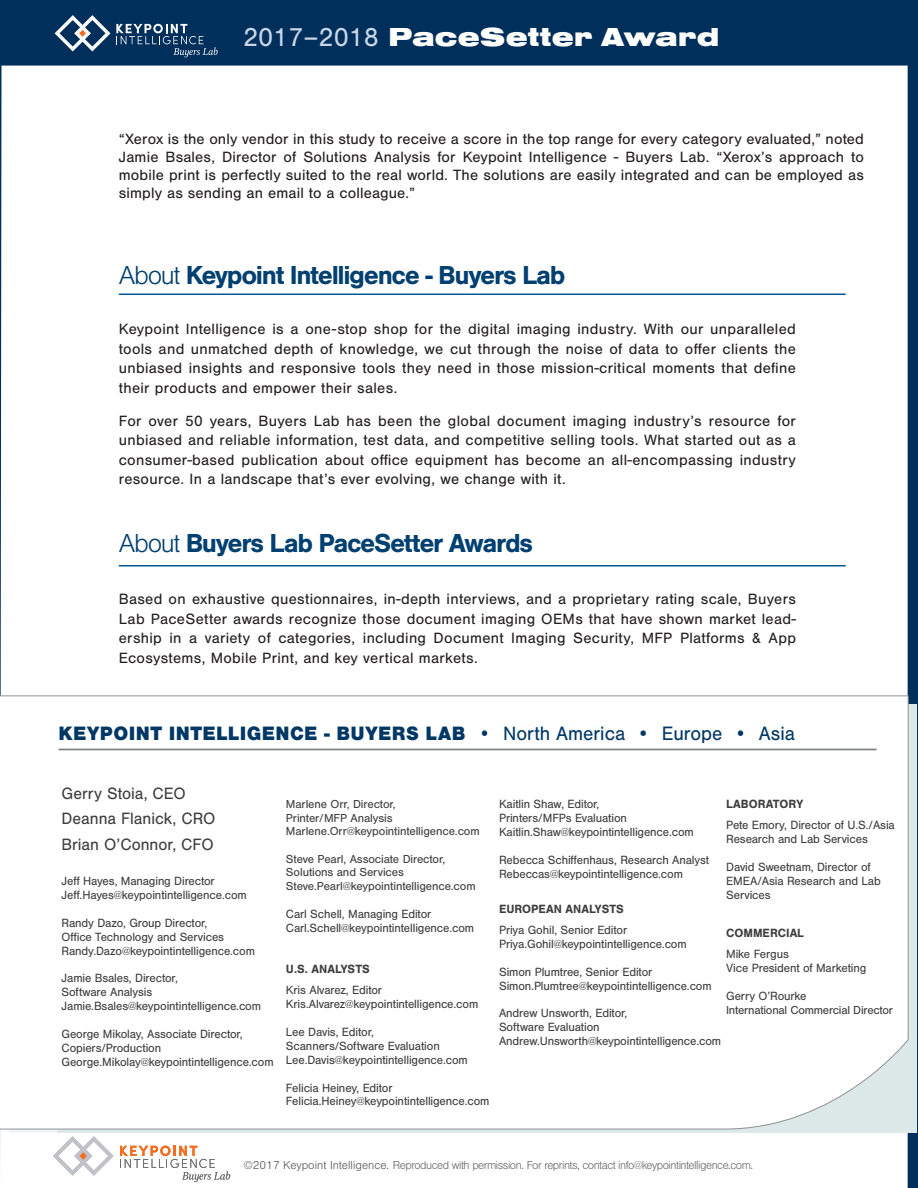
<style>
.page{position:relative;width:918px;height:1188px;background:#002f5b}
.page>*{position:absolute;margin:0;border:0;box-sizing:border-box;transform-origin:0 0}
.t1{font:700 27px "Nimbus San";letter-spacing:-.05em;color:#004071}
.t2{font:900 27px "Nimbus San Ext";letter-spacing:.01em;color:#fff}
.t3{font:900 20.1px "Nimbus San";letter-spacing:.02em;color:#003765}
.t4{font:16.95px/25.8px "Nimbus San";color:#3e3e3f}
.t5{font:15.45px/19.5px "Nimbus San";letter-spacing:.02em;color:#231f20;text-align:justify}
.t6{font:12.3px/14px "Nimbus San";letter-spacing:-.01em;color:#3e3e3f}
.t7{font:700 12.3px "Nimbus San";color:#3e3e3f}
.t8{font:12px/13.5px "Nimbus San";letter-spacing:-.01em;color:#3e3e3f}
.t9{font:300 12px "Nimbus San";letter-spacing:-.04em;color:#68676a}
.s1{font-family:"Nimbus San";font-weight:400;color:#c9d6e7}
.s2{font-weight:300}
.s3{font-weight:400}
.s4{color:#555659}
</style>
<div class="page">
<div style="left:0;top:66px;width:908px;height:1122px;background:#fff"></div>
<svg style="left:55px;top:15px;width:163px;height:42px"></svg>
<hr style="left:119px;top:294px;width:727px;height:1px;background:#005996">
<hr style="left:119px;top:565px;width:727px;height:2px;background:#005996">
<div style="left:0;top:695px;width:909px;height:435px;background:#fff"></div>
<hr style="left:59px;top:749px;width:818px;height:1px;background:#808285">
<svg style="left:53px;top:1136px;width:61px;height:40px;background:#ebeaeb"></svg>
<svg style="left:120px;top:1146px;width:110px;height:36px;background:#efe2db"></svg>
<h1 class="t2" style="left:243px;top:21px;width:478px"><span class="s1">2017–2018</span> PaceSetter Award</h1>
<p class="t5" style="left:119px;top:130px;width:747px;line-height:18px">“Xerox is the only vendor in this study to receive a score in the top range for every category evaluated,” noted Jamie Bsales, Director of Solutions Analysis for Keypoint Intelligence - Buyers Lab. “Xerox’s approach to mobile print is perfectly suited to the real world. The solutions are easily integrated and can be employed as simply as sending an email to a colleague.”</p>
<h1 class="t1" style="left:119px;top:260px;width:448px"><span class="s2">About</span> Keypoint Intelligence - Buyers Lab</h1>
<p class="t5" style="left:119px;top:320px;width:679px">Keypoint Intelligence is a one-stop shop for the digital imaging industry. With our unparalleled tools and unmatched depth of knowledge, we cut through the noise of data to offer clients the unbiased insights and responsive tools they need in those mission-critical moments that define their products and empower their sales.</p>
<p class="t5" style="left:119px;top:411px;width:679px">For over 50 years, Buyers Lab has been the global document imaging industry’s resource for unbiased and reliable information, test data, and competitive selling tools. What started out as a consumer-based publication about office equipment has become an all-encompassing industry resource. In a landscape that’s ever evolving, we change with it.</p>
<h1 class="t1" style="left:119px;top:528px;width:416px"><span class="s2">About</span> Buyers Lab PaceSetter Awards</h1>
<p class="t5" style="left:119px;top:590px;width:679px">Based on exhaustive questionnaires, in-depth interviews, and a proprietary rating scale, Buyers Lab PaceSetter awards recognize those document imaging OEMs that have shown market lead&shy;ership in a variety of categories, including Document Imaging Security, MFP Platforms &amp; App Ecosystems, Mobile Print, and key vertical markets.</p>
<h2 class="t3" style="left:59px;top:722px;width:738px">KEYPOINT INTELLIGENCE - BUYERS LAB <span class="s3">• North America • Europe • Asia</span></h2>
<p class="t4" style="left:62px;top:780px;width:156px">Gerry Stoia, CEO<br>Deanna Flanick, CRO<br>Brian O’Connor, CFO</p>
<p class="t6" style="left:62px;top:874px;width:187px">Jeff Hayes, Managing Director<br>Jeff.Hayes@keypointintelligence.com</p>
<p class="t6" style="left:62px;top:916px;width:195px">Randy Dazo, Group Director,<br>Office Technology and Services<br>Randy.Dazo@keypointintelligence.com</p>
<p class="t6" style="left:62px;top:972px;width:201px">Jamie Bsales, Director,<br>Software Analysis<br>Jamie.Bsales@keypointintelligence.com</p>
<p class="t6" style="left:62px;top:1027px;width:214px">George Mikolay, Associate Director,<br>Copiers/Production<br>George.Mikolay@keypointintelligence.com</p>
<p class="t8" style="left:286px;top:798px;width:195px">Marlene Orr, Director,<br>Printer/MFP Analysis<br>Marlene.Orr@keypointintelligence.com</p>
<p class="t8" style="left:286px;top:852px;width:191px">Steve Pearl, Associate Director,<br>Solutions and Services<br>Steve.Pearl@keypointintelligence.com</p>
<p class="t6" style="left:286px;top:907px;width:190px">Carl Schell, Managing Editor<br>Carl.Schell@keypointintelligence.com</p>
<p class="t7" style="left:286px;top:962px;width:85px">U.S. ANALYSTS</p>
<p class="t6" style="left:286px;top:983px;width:194px">Kris Alvarez, Editor<br>Kris.Alvarez@keypointintelligence.com</p>
<p class="t6" style="left:286px;top:1025px;width:183px">Lee Davis, Editor,<br>Scanners/Software Evaluation<br>Lee.Davis@keypointintelligence.com</p>
<p class="t6" style="left:286px;top:1081px;width:205px">Felicia Heiney, Editor<br>Felicia.Heiney@keypointintelligence.com</p>
<p class="t6" style="left:499px;top:797px;width:196px">Kaitlin Shaw, Editor,<br>Printers/MFPs Evaluation<br>Kaitlin.Shaw@keypointintelligence.com</p>
<p class="t6" style="left:499px;top:853px;width:212px">Rebecca Schiffenhaus, Research Analyst<br>Rebeccas@keypointintelligence.com</p>
<p class="t7" style="left:499px;top:902px;width:126px">EUROPEAN ANALYSTS</p>
<p class="t6" style="left:499px;top:923px;width:189px">Priya Gohil, Senior Editor<br>Priya.Gohil@keypointintelligence.com</p>
<p class="t6" style="left:499px;top:965px;width:214px">Simon Plumtree, Senior Editor<br>Simon.Plumtree@keypointintelligence.com</p>
<p class="t6" style="left:499px;top:1007px;width:224px">Andrew Unsworth, Editor,<br>Software Evaluation<br>Andrew.Unsworth@keypointintelligence.com</p>
<p class="t7" style="left:726px;top:797px;width:78px">LABORATORY</p>
<p class="t6" style="left:726px;top:818px;width:170px">Pete Emory, Director of U.S./Asia<br>Research and Lab Services</p>
<p class="t6" style="left:726px;top:860px;width:156px">David Sweetnam, Director of<br>EMEA/Asia Research and Lab<br>Services</p>
<p class="t7" style="left:726px;top:927px;width:79px">COMMERCIAL</p>
<p class="t6" style="left:726px;top:947px;width:142px">Mike Fergus<br>Vice President of Marketing</p>
<p class="t6" style="left:726px;top:989px;width:82px">Gerry O’Rourke</p>
<p class="t8" style="left:726px;top:1003px;width:168px">International Commercial Director</p>
<p class="t9" style="left:243px;top:1159px;width:511px"><span class="s4">©2017 Keypoint Intelligence.</span> Reproduced with permission. For reprints, contact info@keypointintelligence.com.</p>
</div>
